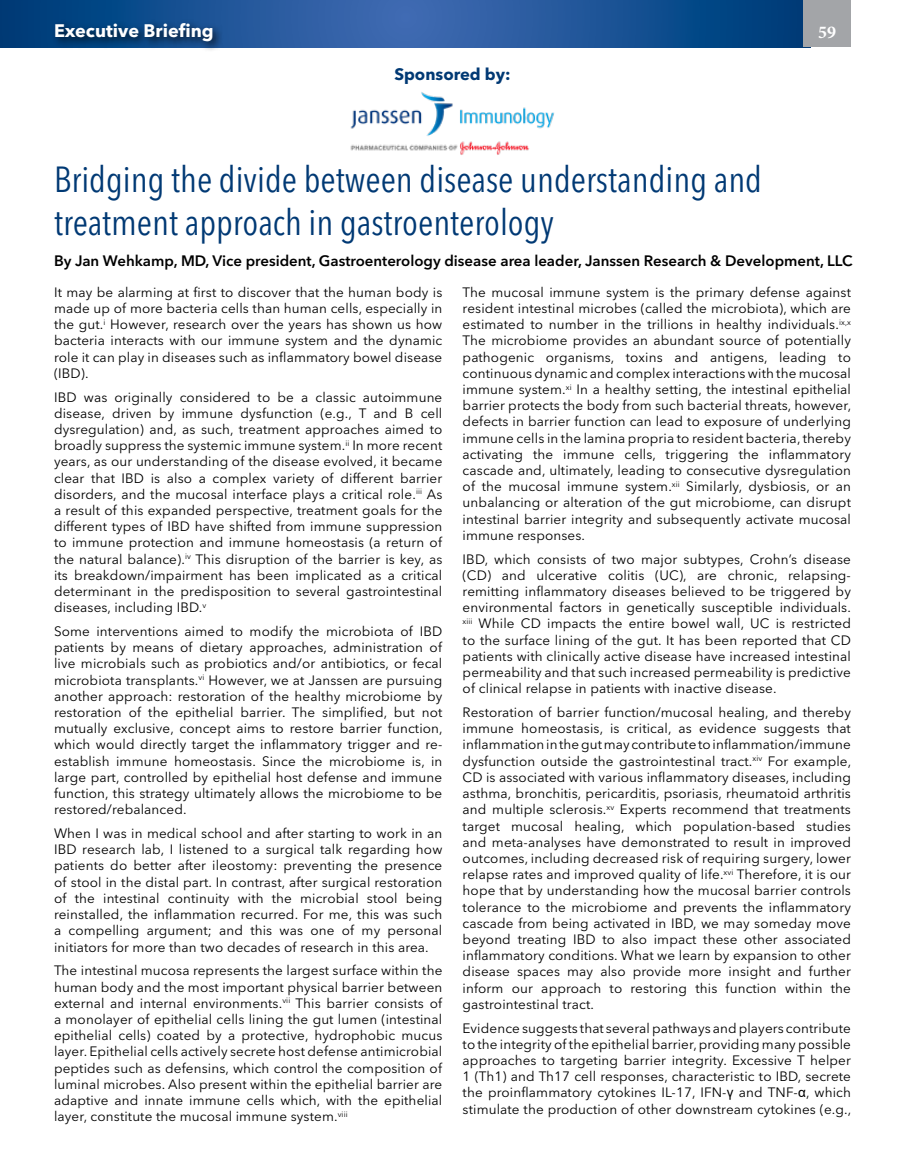
<style>
.page{position:relative;width:905px;height:1175px;background:#fff}
.page>*{position:absolute;margin:0;border:0;box-sizing:border-box;transform-origin:0 0}
.t1{font:condensed 36px/43.2px "Avenir Next LT Pro";color:#003974}
.t2{font:700 18px "Avenir Next LT Pro";color:#fff}
.t3{font:700 18px "Minion Pro";color:#fff}
.t4{font:700 16.5px "Avenir Next LT Pro";color:#003974}
.t5{font:600 15px "Avenir Next LT Pro";color:#000}
.t6{font:13.5px/16.2px "Avenir Next LT Pro";letter-spacing:.01em;color:#000;text-align:justify}
.s1{font-family:"Arial"}
</style>
<div class="page">
<svg style="left:0;top:0;width:803px;height:47px;background:#1d5496"></svg>
<div style="left:803px;top:0;width:47px;height:47px;background:#a3a5a8"></div>
<div style="left:51px;top:19px;width:173px;height:34px;background:#000;opacity:.75"></div>
<img style="left:350px;top:92px;width:205px;height:63px">
<h2 class="t2" style="left:54px;top:20px;width:161px">Executive Briefing</h2>
<h2 class="t3" style="left:818px;top:20px;width:19px">59</h2>
<p class="t4" style="left:394px;top:64px;width:118px">Sponsored by:</p>
<h1 class="t1" style="left:54px;top:157px;width:709px">Bridging the divide between disease understanding and treatment approach in gastroenterology</h1>
<p class="t5" style="left:54px;top:251px;width:800px">By Jan Wehkamp, MD, Vice president, Gastroenterology disease area leader, Janssen Research &amp; Development, LLC</p>
<p class="t6" style="left:54px;top:284px;width:390px">It may be alarming at first to discover that the human body is made up of more bacteria cells than human cells, especially in the gut.<sup>i</sup> However, research over the years has shown us how bacteria interacts with our immune system and the dynamic role it can play in diseases such as inflammatory bowel disease (IBD).</p>
<p class="t6" style="left:54px;top:389px;width:390px">IBD was originally considered to be a classic autoimmune disease, driven by immune dysfunction (e.g., T and B cell dysregulation) and, as such, treatment approaches aimed to broadly suppress the systemic immune system.<sup>ii</sup> In more recent years, as our understanding of the disease evolved, it became clear that IBD is also a complex variety of different barrier disorders, and the mucosal interface plays a critical role.<sup>iii</sup> As a result of this expanded perspective, treatment goals for the different types of IBD have shifted from immune suppression to immune protection and immune homeostasis (a return of the natural balance).<sup>iv</sup> This disruption of the barrier is key, as its breakdown/impairment has been implicated as a critical determinant in the predisposition to several gastrointestinal diseases, including IBD.<sup>v</sup></p>
<p class="t6" style="left:54px;top:623px;width:390px">Some interventions aimed to modify the microbiota of IBD patients by means of dietary approaches, administration of live microbials such as probiotics and/or antibiotics, or fecal microbiota transplants.<sup>vi</sup> However, we at Janssen are pursuing another approach: restoration of the healthy microbiome by restoration of the epithelial barrier. The simplified, but not mutually exclusive, concept aims to restore barrier function, which would directly target the inflammatory trigger and re&shy;establish immune homeostasis. Since the microbiome is, in large part, controlled by epithelial host defense and immune function, this strategy ultimately allows the microbiome to be restored/rebalanced.</p>
<p class="t6" style="left:54px;top:825px;width:390px">When I was in medical school and after starting to work in an IBD research lab, I listened to a surgical talk regarding how patients do better after ileostomy: preventing the presence of stool in the distal part. In contrast, after surgical restoration of the intestinal continuity with the microbial stool being reinstalled, the inflammation recurred. For me, this was such a compelling argument; and this was one of my personal initiators for more than two decades of research in this area.</p>
<p class="t6" style="left:54px;top:962px;width:390px">The intestinal mucosa represents the largest surface within the human body and the most important physical barrier between external and internal environments.<sup>vii</sup> This barrier consists of a monolayer of epithelial cells lining the gut lumen (intestinal epithelial cells) coated by a protective, hydrophobic mucus layer. Epithelial cells actively secrete host defense antimicrobial peptides such as defensins, which control the composition of luminal microbes. Also present within the epithelial barrier are adaptive and innate immune cells which, with the epithelial layer, constitute the mucosal immune system.<sup>viii</sup></p>
<p class="t6" style="left:462px;top:284px;width:390px">The mucosal immune system is the primary defense against resident intestinal microbes (called the microbiota), which are estimated to number in the trillions in healthy individuals.<sup>ix,x </sup>The microbiome provides an abundant source of potentially pathogenic organisms, toxins and antigens, leading to continuous dynamic and complex interactions with the mucosal immune system.<sup>xi</sup> In a healthy setting, the intestinal epithelial barrier protects the body from such bacterial threats, however, defects in barrier function can lead to exposure of underlying immune cells in the lamina propria to resident bacteria, thereby activating the immune cells, triggering the inflammatory cascade and, ultimately, leading to consecutive dysregulation of the mucosal immune system.<sup>xii</sup> Similarly, dysbiosis, or an unbalancing or alteration of the gut microbiome, can disrupt intestinal barrier integrity and subsequently activate mucosal immune responses.</p>
<p class="t6" style="left:462px;top:551px;width:390px">IBD, which consists of two major subtypes, Crohn’s disease (CD) and ulcerative colitis (UC), are chronic, relapsing&shy;remitting inflammatory diseases believed to be triggered by environmental factors in genetically susceptible individuals. <sup>xiii</sup> While CD impacts the entire bowel wall, UC is restricted to the surface lining of the gut. It has been reported that CD patients with clinically active disease have increased intestinal permeability and that such increased permeability is predictive of clinical relapse in patients with inactive disease.</p>
<p class="t6" style="left:462px;top:704px;width:390px">Restoration of barrier function/mucosal healing, and thereby immune homeostasis, is critical, as evidence suggests that inflammation in the gut may contribute to inflammation/immune dysfunction outside the gastrointestinal tract.<sup>xiv</sup> For example, CD is associated with various inflammatory diseases, including asthma, bronchitis, pericarditis, psoriasis, rheumatoid arthritis and multiple sclerosis.<sup>xv</sup> Experts recommend that treatments target mucosal healing, which population-based studies and meta-analyses have demonstrated to result in improved outcomes, including decreased risk of requiring surgery, lower relapse rates and improved quality of life.<sup>xvi</sup> Therefore, it is our hope that by understanding how the mucosal barrier controls tolerance to the microbiome and prevents the inflammatory cascade from being activated in IBD, we may someday move beyond treating IBD to also impact these other associated inflammatory conditions. What we learn by expansion to other disease spaces may also provide more insight and further inform our approach to restoring this function within the gastrointestinal tract.</p>
<p class="t6" style="left:462px;top:1019px;width:390px">Evidence suggests that several pathways and players contribute to the integrity of the epithelial barrier, providing many possible approaches to targeting barrier integrity. Excessive T helper 1 (Th1) and Th17 cell responses, characteristic to IBD, secrete the proinflammatory cytokines IL-17, IFN-<span class="s1">γ</span> and TNF-<span class="s1">α</span>, which stimulate the production of other downstream cytokines (e.g.,</p>
</div>
